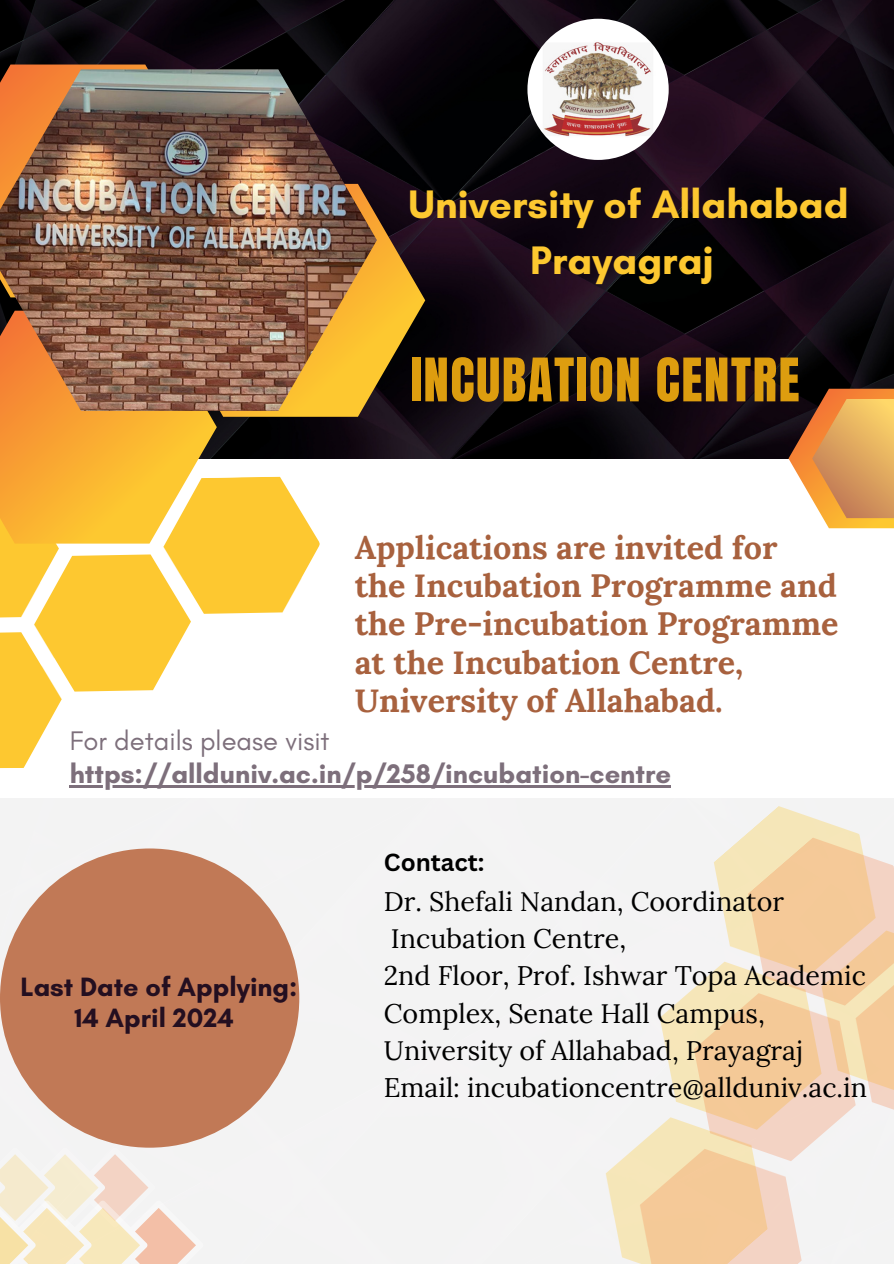
<style>
.page{position:relative;width:894px;height:1264px;background:#fff}
.page>*{position:absolute;margin:0;border:0;box-sizing:border-box;transform-origin:0 0}
.t1{font:51px "Anton";letter-spacing:.03em;color:#dd9d0f}
.t2{font:700 40.5px/56.2px "Glacial Indifference";color:#fdc830;text-align:center}
.t3{font:700 32.25px/38.2px "Lora";color:#a8613e}
.t4{font:700 27.3px "Glacial Indifference";color:#7d6f7b}
.t5{font:27.3px "Glacial Indifference";color:#7d6f7b}
.t6{font:700 27px/31.5px "Glacial Indifference";color:#240f20;text-align:center}
.t7{font:26.85px/37.2px "Lora";color:#000}
.t8{font:700 24px "Canva Sans";color:#000}
</style>
<div class="page">
<img style="left:0;top:0;width:893px;height:459px">
<svg style="left:0;top:476px;width:320px;height:293px"></svg>
<svg style="left:217px;top:184px;width:208px;height:233px;background:#71531d"></svg>
<svg style="left:0;top:411px;width:217px;height:132px;background:#f9b83a"></svg>
<svg style="left:0;top:64px;width:212px;height:5px"></svg>
<svg style="left:788px;top:389px;width:105px;height:139px;background:#d2985a"></svg>
<div style="left:0;top:798px;width:465px;height:465px;background:#f3f3f3"></div>
<svg style="left:465px;top:787px;width:428px;height:476px;fill:#f3f3f3"></svg>
<svg style="left:499px;top:809px;width:394px;height:454px;fill:#f4f3f3"></svg>
<hr style="left:70px;top:785px;width:601px;height:2px;background:#7d6f7b">
<svg style="left:0;top:1147px;width:203px;height:116px"></svg>
<div style="left:0;top:848px;width:299px;height:299px;background:#c17956;border-radius:50%"></div>
<img style="left:527px;top:19px;width:141px;height:141px;border-radius:50%">
<img style="left:0;top:69px;width:377px;height:342px">
<h1 class="t2" style="left:408px;top:176px;width:441px">University of Allahabad<br>Prayagraj</h1>
<p class="t1" style="left:410px;top:343px;width:390px">INCUBATION CENTRE</p>
<p class="t3" style="left:354px;top:528px;width:485px">Applications are invited for<br>the Incubation Programme and the Pre-incubation Programme at the Incubation Centre,<br>University of Allahabad.</p>
<p class="t5" style="left:70px;top:724px;width:261px">For details please visit</p>
<p class="t4" style="left:70px;top:757px;width:602px">https://allduniv.ac.in/p/258/incubation-centre</p>
<p class="t6" style="left:20px;top:970px;width:278px">Last Date of Applying:<br>14 April 2024</p>
<p class="t8" style="left:384px;top:845px;width:102px">Contact:</p>
<p class="t7" style="left:384px;top:882px;width:484px">Dr. Shefali Nandan, Coordinator Incubation Centre,<br>2nd Floor, Prof. Ishwar Topa Academic Complex, Senate Hall Campus, University of Allahabad, Prayagraj Email: incubationcentre@allduniv.ac.in</p>
</div>
